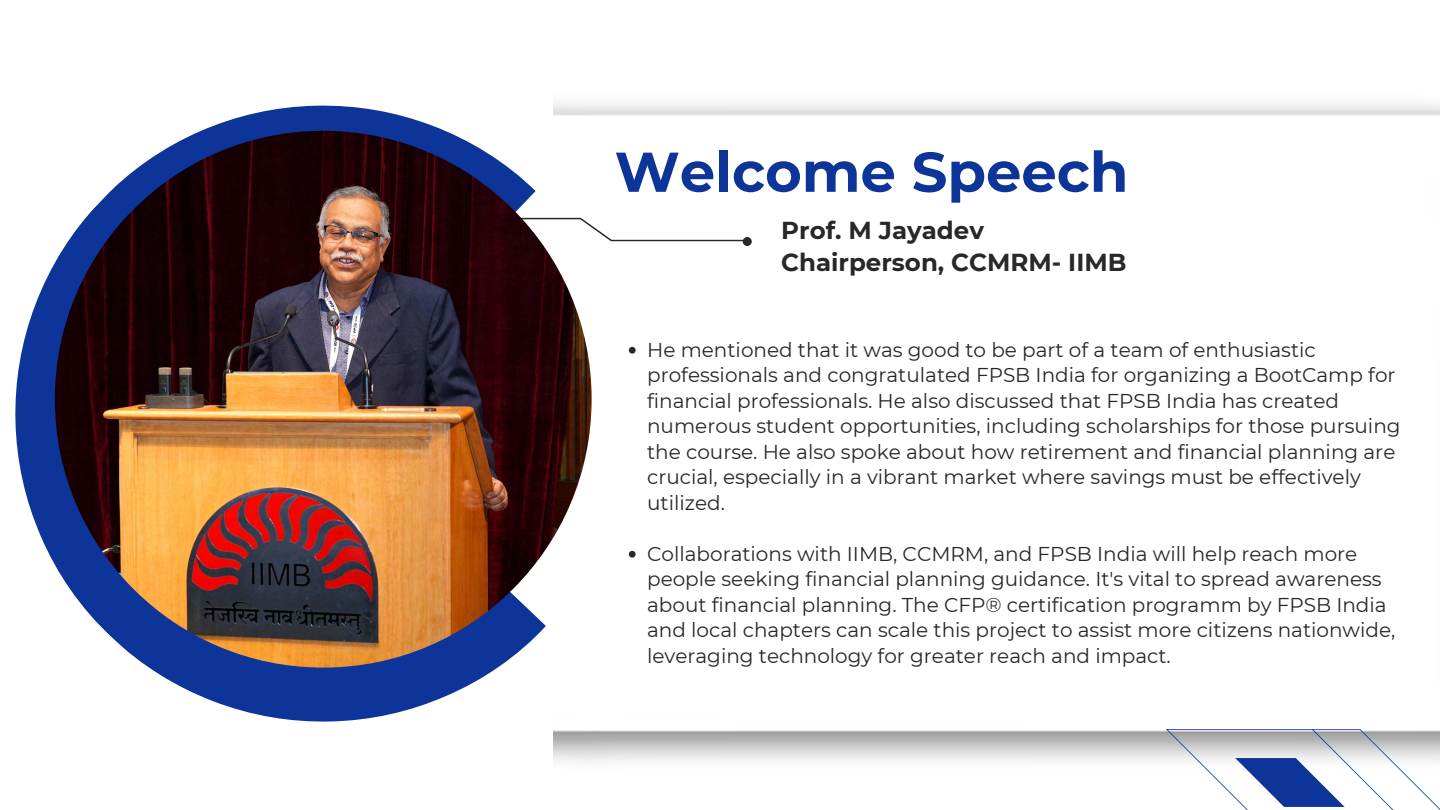
<style>
.page{position:relative;width:1440px;height:810px;background:#fff}
.page>*{position:absolute;margin:0;border:0;box-sizing:border-box;transform-origin:0 0}
.t1{font:700 56px "Montserrat";color:#0c3499}
.t2{font:700 24.5px/31.8px "Montserrat";color:#28272b}
.t3{font:20px/25.5px "Montserrat";color:#28272b}
</style>
<div class="page">
<svg style="left:15px;top:98px;width:744px;height:669px"></svg>
<svg style="left:518px;top:214px;width:234px;height:32px"></svg>
<img style="left:55px;top:131px;width:537px;height:537px;border-radius:50%">
<svg style="left:1166px;top:729px;width:274px;height:81px"></svg>
<svg style="left:629px;top:347px;width:7px;height:7px"></svg>
<svg style="left:629px;top:551px;width:7px;height:7px"></svg>
<p class="t1" style="left:615px;top:138px;width:515px">Welcome Speech</p>
<h2 class="t2" style="left:781px;top:214px;width:347px">Prof. M Jayadev<br>Chairperson, CCMRM- IIMB</h2>
<p class="t3" style="left:647px;top:337px;width:755px">He mentioned that it was good to be part of a team of enthusiastic professionals and congratulated FPSB India for organizing a BootCamp for financial professionals. He also discussed that FPSB India has created numerous student opportunities, including scholarships for those pursuing the course. He also spoke about how retirement and financial planning are crucial, especially in a vibrant market where savings must be effectively utilized.</p>
<h1 class="t3" style="left:647px;top:541px;width:750px">Collaborations with IIMB, CCMRM, and FPSB India will help reach more people seeking financial planning guidance. It's vital to spread awareness about financial planning. The CFP® certification programm by FPSB India and local chapters can scale this project to assist more citizens nationwide, leveraging technology for greater reach and impact.</h1>
</div>
